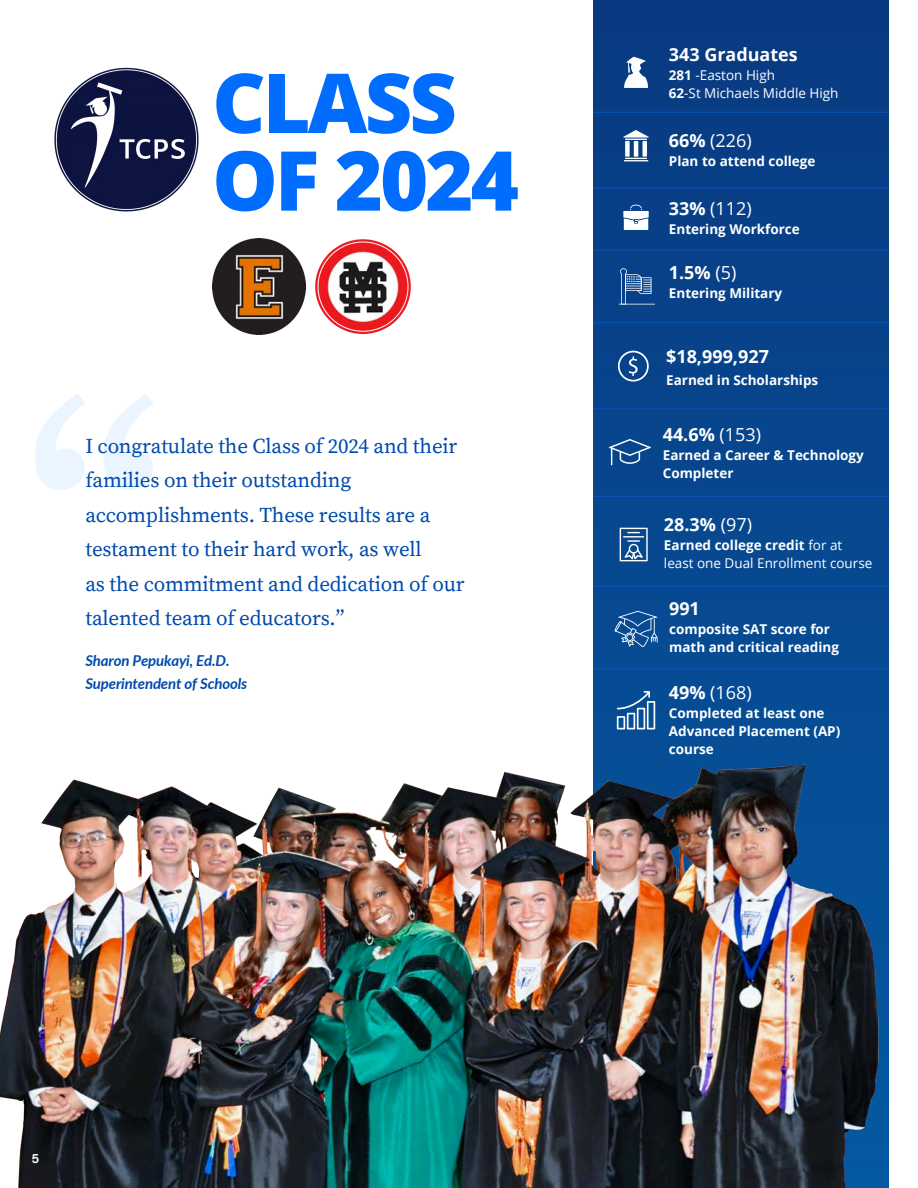
<style>
.page{position:relative;width:918px;height:1188px;background:#fff}
.page>*{position:absolute;margin:0;border:0;box-sizing:border-box;transform-origin:0 0}
.t1{font:355.5px "Libre Baskerville";color:#cfe9ff}
.t2{font:800 82.65px/77.7px "Open Sans";letter-spacing:-.035em;color:#006dff}
.t3{font:21px/34.3px "Source Serif Pro";letter-spacing:-.01em;color:#004aad}
.t4{font:700 18px "Open Sans";color:#fff}
.t5{font:18px "Open Sans";color:#fff}
.t6{font:italic 700 15px/22.5px "Lato";letter-spacing:-.01em;color:#004aad}
.t7{font:700 13.5px/18px "Open Sans";color:#fff}
.t8{font:13.5px/18px "Open Sans";color:#fff}
.t9{font:700 12.75px "DM Sans";color:#fff}
.s1{font-weight:700}
.s2{font-weight:400}
</style>
<div class="page">
<div style="left:593px;top:0;width:295px;height:1188px;background:#08438b"></div>
<svg style="left:609px;top:439px;width:42px;height:26px"></svg>
<svg style="left:620px;top:528px;width:27px;height:33px"></svg>
<hr style="left:623px;top:536px;width:21px;height:2px;background:#fff">
<svg style="left:624px;top:158px;width:24px;height:3px"></svg>
<svg style="left:623px;top:130px;width:26px;height:10px"></svg>
<div style="left:625px;top:141px;width:5px;height:16px;background:#fff"></div>
<div style="left:642px;top:141px;width:5px;height:16px;background:#fff"></div>
<hr style="left:634px;top:141px;width:4px;height:16px;background:#fff">
<svg style="left:624px;top:57px;width:24px;height:31px"></svg>
<svg style="left:614px;top:611px;width:43px;height:36px"></svg>
<svg style="left:617px;top:691px;width:38px;height:38px"></svg>
<img style="left:212px;top:238px;width:94px;height:97px">
<img style="left:315px;top:239px;width:96px;height:96px">
<svg style="left:618px;top:351px;width:30px;height:30px"></svg>
<svg style="left:623px;top:205px;width:26px;height:25px"></svg>
<hr style="left:619px;top:304px;width:36px;height:1px;background:#fff">
<svg style="left:620px;top:268px;width:31px;height:36px"></svg>
<hr style="left:593px;top:187px;width:295px;height:2px;background:#0a53b6">
<hr style="left:593px;top:408px;width:295px;height:1px;background:#0a53b6">
<hr style="left:593px;top:668px;width:295px;height:2px;background:#0a53b6">
<hr style="left:593px;top:496px;width:295px;height:1px;background:#0a53b6">
<hr style="left:593px;top:586px;width:295px;height:1px;background:#0a53b6">
<hr style="left:593px;top:112px;width:295px;height:1px;background:#0a53b6">
<hr style="left:593px;top:250px;width:295px;height:1px;background:#0a53b6">
<hr style="left:593px;top:322px;width:295px;height:1px;background:#0a53b6">
<img style="left:0;top:729px;width:889px;height:459px">
<img style="left:55px;top:67px;width:144px;height:144px">
<p class="t2" style="left:212px;top:62px;width:308px">CLASS<br>OF 2024</p>
<h1 class="t1" style="left:15px;top:344px;width:161px">“</h1>
<p class="t3" style="left:85px;top:430px;width:381px">I congratulate the Class of 2024 and their families on their outstanding accomplishments. These results are a testament to their hard work, as well<br>as the commitment and dedication of our talented team of educators.”</p>
<p class="t6" style="left:85px;top:649px;width:163px">Sharon Pepukayi, Ed.D.<br>Superintendent of Schools</p>
<p class="t4" style="left:669px;top:42px;width:130px">343 Graduates</p>
<p class="t8" style="left:669px;top:66px;width:108px"><span class="s1">281</span> -Easton High</p>
<p class="t8" style="left:669px;top:84px;width:171px"><span class="s1">62</span>-St Michaels Middle High</p>
<p class="t5" style="left:669px;top:128px;width:84px"><span class="s1">66%</span> (226)</p>
<p class="t7" style="left:669px;top:152px;width:148px">Plan to attend college</p>
<p class="t5" style="left:669px;top:196px;width:84px"><span class="s1">33%</span> (112)</p>
<p class="t7" style="left:669px;top:220px;width:132px">Entering Workforce</p>
<p class="t4" style="left:669px;top:259px;width:69px">1.5% <span class="s2">(5)</span></p>
<p class="t7" style="left:669px;top:284px;width:115px">Entering Military</p>
<p class="t4" style="left:666px;top:344px;width:104px">$18,999,927</p>
<p class="t7" style="left:666px;top:371px;width:154px">Earned in Scholarships</p>
<p class="t4" style="left:663px;top:421px;width:100px">44.6% <span class="s2">(153)</span></p>
<p class="t7" style="left:663px;top:446px;width:202px">Earned a Career &amp; Technology<br>Completer</p>
<p class="t4" style="left:664px;top:512px;width:90px">28.3% <span class="s2">(97)</span></p>
<p class="t8" style="left:664px;top:536px;width:210px"><span class="s1">Earned college credit</span> for at least one Dual Enrollment course</p>
<p class="t4" style="left:669px;top:595px;width:32px">991</p>
<p class="t7" style="left:669px;top:619px;width:171px">composite SAT score for math and critical reading</p>
<p class="t5" style="left:669px;top:680px;width:84px"><span class="s1">49%</span> (168)</p>
<p class="t7" style="left:669px;top:704px;width:157px">Completed at least one</p>
<p class="t7" style="left:669px;top:722px;width:173px">Advanced Placement (AP) course</p>
<p class="t9" style="left:32px;top:1150px;width:9px">5</p>
</div>
